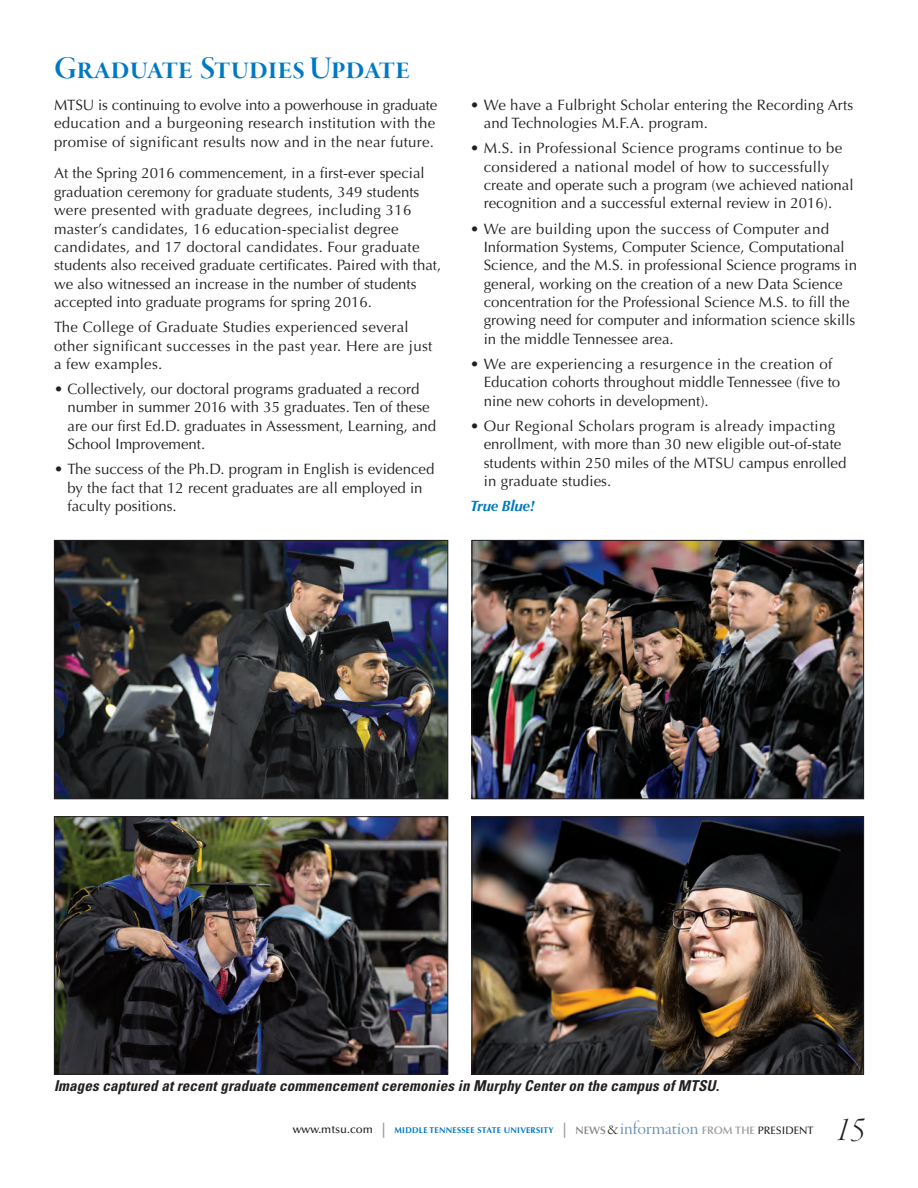
<style>
.page{position:relative;width:918px;height:1188px;background:#fff}
.page>*{position:absolute;margin:0;border:0;box-sizing:border-box;transform-origin:0 0}
.t1{font:36px "Garamond Premr Pro Lt It Disp";color:#231f20}
.t2{font:33px "Garamond Premr Pro Smbd Disp";letter-spacing:.005em;color:#0079c2}
.t3{font:15px/18.3px "Optima LT Std";color:#231f20}
.t4{font:15px/18.3px "Optima LT Std";letter-spacing:.02em;color:#231f20}
.t5{font:italic 700 condensed 15px "Univers";letter-spacing:.01em;color:#231f20}
.t6{font:italic 700 15px "Optima LT Std";letter-spacing:-.01em;color:#0079c2}
.t7{font:700 8.4px "Optima LT Std";letter-spacing:.03em;color:#0079c2}
.s1{font-weight:500;font-size:11.4px;color:#231f20}
.s2{font-size:15px;color:#97999c}
.s3{font-weight:600;font-size:10.8px;color:#848689}
.s4{font-family:"Garamond Premr Pro Lt Disp";font-weight:400;font-size:15px;color:#231f20}
.s5{font-family:"Garamond Premr Pro Disp";font-weight:400;font-size:19.5px;color:#6e94b9}
.s6{font-weight:600;font-size:10.8px;color:#9b9da0}
.s7{font-weight:500;font-size:10.8px;color:#231f20}
</style>
<div class="page">
<img style="left:474px;top:818px;width:388px;height:255px">
<div style="left:472px;top:816px;width:392px;height:259px;border:1px solid #231f20"></div>
<img style="left:56px;top:542px;width:390px;height:255px">
<div style="left:54px;top:540px;width:394px;height:259px;border:1px solid #231f20"></div>
<img style="left:474px;top:542px;width:388px;height:255px">
<div style="left:472px;top:540px;width:392px;height:259px;border:1px solid #231f20"></div>
<img style="left:56px;top:818px;width:390px;height:255px">
<div style="left:54px;top:816px;width:394px;height:259px;border:1px solid #231f20"></div>
<h2 class="t2" style="left:54px;top:50px;width:357px">Graduate Studies Update</h2>
<p class="t4" style="left:54px;top:96px;width:385px">MTSU is continuing to evolve into a powerhouse in graduate education and a burgeoning research institution with the promise of significant results now and in the near future.</p>
<p class="t3" style="left:54px;top:164px;width:389px">At the Spring 2016 commencement, in a first-ever special graduation ceremony for graduate students, 349 students were presented with graduate degrees, including 316 master’s candidates, 16 education-specialist degree candidates, and 17 doctoral candidates. Four graduate students also received graduate certificates. Paired with that, we also witnessed an increase in the number of students accepted into graduate programs for spring 2016.</p>
<p class="t4" style="left:54px;top:318px;width:380px">The College of Graduate Studies experienced several other significant successes in the past year. Here are just a few examples.</p>
<p class="t3" style="left:68px;top:380px;width:370px;text-indent:-14px">• Collectively, our doctoral programs graduated a record number in summer 2016 with 35 graduates. Ten of these are our first Ed.D. graduates in Assessment, Learning, and School Improvement.</p>
<p class="t3" style="left:68px;top:460px;width:368px;text-indent:-14px">• The success of the Ph.D. program in English is evidenced by the fact that 12 recent graduates are all employed in faculty positions.</p>
<p class="t3" style="left:484px;top:96px;width:371px;text-indent:-14px">• We have a Fulbright Scholar entering the Recording Arts and Technologies M.F.A. program.</p>
<p class="t3" style="left:484px;top:139px;width:371px;text-indent:-14px">• M.S. in Professional Science programs continue to be considered a national model of how to successfully create and operate such a program (we achieved national recognition and a successful external review in 2016).</p>
<p class="t3" style="left:484px;top:220px;width:375px;text-indent:-13px">• We are building upon the success of Computer and Information Systems, Computer Science, Computational Science, and the M.S. in professional Science programs in general, working on the creation of a new Data Science concentration for the Professional Science M.S. to fill the growing need for computer and information science skills in the middle Tennessee area.</p>
<p class="t3" style="left:484px;top:355px;width:358px;text-indent:-14px">• We are experiencing a resurgence in the creation of<br>Education cohorts throughout middle Tennessee (five to nine new cohorts in development).</p>
<p class="t3" style="left:484px;top:417px;width:364px;text-indent:-13px">• Our Regional Scholars program is already impacting enrollment, with more than 30 new eligible out-of-state students within 250 miles of the MTSU campus enrolled in graduate studies.</p>
<p class="t6" style="left:470px;top:497px;width:66px">True Blue!</p>
<p class="t5" style="left:54px;top:1076px;width:667px">Images captured at recent graduate commencement ceremonies in Murphy Center on the campus of MTSU.</p>
<p class="t7" style="left:293px;top:1125px;width:522px"><span class="s1">www.mtsu.com</span> <span class="s2">|</span> MIDDLE TENNESSEE STATE UNIVERSITY <span class="s2">|</span> <span class="s3">NEWS</span> <span class="s4">&amp;</span><span class="s5">information</span> <span class="s6">FROM THE</span> <span class="s7">PRESIDENT</span></p>
<h1 class="t1" style="left:836px;top:1110px;width:31px">15</h1>
</div>
